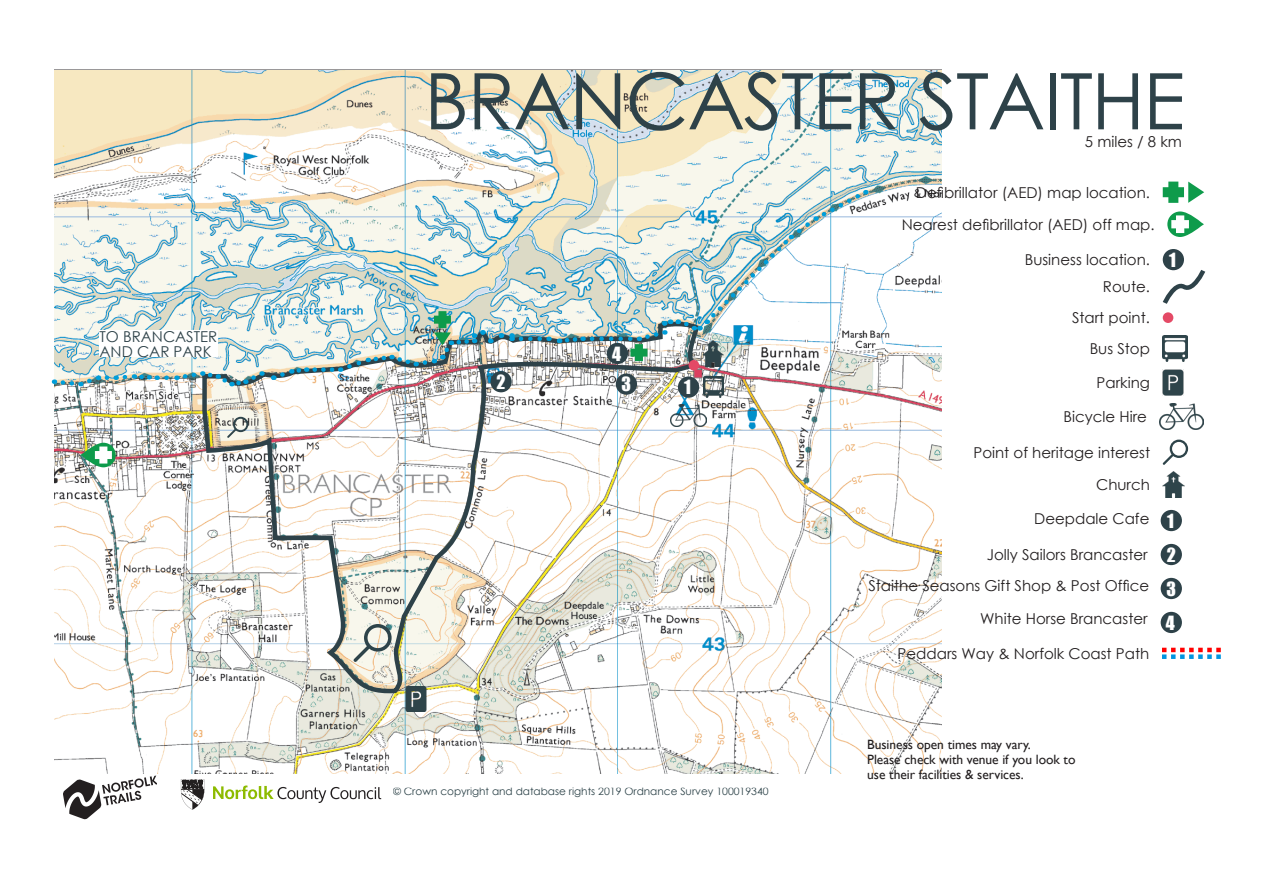
<style>
.page{position:relative;width:1263px;height:893px;background:#fff}
.page>*{position:absolute;margin:0;border:0;box-sizing:border-box;transform-origin:0 0}
.t1{font:78px "Century Gothic";letter-spacing:-.02em;color:#2e4249}
.t2{font:18px "Impact";color:#fff}
.t3{font:15px "Century Gothic";color:#231f20}
.t4{font:15px "Century Gothic";color:#2e4249}
.t5{font:13.5px "Gill Sans";letter-spacing:-.005em;color:#231f20}
.t6{font:10.5px "Century Gothic";color:#2d4349}
</style>
<div class="page">
<img style="left:54px;top:71px;width:887px;height:702px">
<svg style="left:213px;top:785px;width:168px;height:18px"></svg>
<svg style="left:181px;top:779px;width:23px;height:31px"></svg>
<svg style="left:63px;top:775px;width:94px;height:44px"></svg>
<svg style="left:200px;top:321px;width:502px;height:374px"></svg>
<div style="left:616px;top:373px;width:21px;height:22px;background:#2e4249;border-radius:50%"></div>
<div style="left:490px;top:371px;width:22px;height:21px;background:#2e4249;border-radius:50%"></div>
<div style="left:678px;top:376px;width:21px;height:22px;background:#2e4249;border-radius:50%"></div>
<div style="left:607px;top:343px;width:21px;height:21px;background:#2e4249;border-radius:50%"></div>
<svg style="left:80px;top:443px;width:36px;height:24px"></svg>
<div style="left:688px;top:360px;width:11px;height:11px;background:#e44a66;border-radius:50%"></div>
<img style="left:703px;top:376px;width:21px;height:22px">
<img style="left:405px;top:686px;width:21px;height:26px">
<img style="left:702px;top:361px;width:22px;height:5px">
<img style="left:670px;top:405px;width:37px;height:21px">
<svg style="left:1163px;top:182px;width:41px;height:21px"></svg>
<svg style="left:1162px;top:266px;width:44px;height:38px"></svg>
<div style="left:1163px;top:249px;width:21px;height:21px;background:#2e4249;border-radius:50%"></div>
<div style="left:1163px;top:312px;width:10px;height:11px;background:#e44a66;border-radius:50%"></div>
<img style="left:1163px;top:336px;width:24px;height:25px">
<img style="left:1163px;top:370px;width:20px;height:25px">
<img style="left:1160px;top:404px;width:43px;height:25px">
<img style="left:1163px;top:472px;width:21px;height:25px">
<svg style="left:1167px;top:211px;width:37px;height:26px"></svg>
<div style="left:1161px;top:510px;width:21px;height:21px;background:#2e4249;border-radius:50%"></div>
<div style="left:1161px;top:544px;width:21px;height:21px;background:#2e4249;border-radius:50%"></div>
<div style="left:1161px;top:578px;width:21px;height:21px;background:#2e4249;border-radius:50%"></div>
<div style="left:1161px;top:612px;width:21px;height:21px;background:#2e4249;border-radius:50%"></div>
<div style="left:100px;top:331px;width:118px;height:26px;background:#fff"></div>
<svg style="left:54px;top:374px;width:45px;height:15px"></svg>
<svg style="left:107px;top:375px;width:10px;height:5px"></svg>
<svg style="left:125px;top:372px;width:33px;height:10px"></svg>
<svg style="left:167px;top:367px;width:126px;height:21px"></svg>
<svg style="left:299px;top:367px;width:8px;height:6px"></svg>
<img style="left:315px;top:311px;width:199px;height:61px">
<svg style="left:521px;top:334px;width:63px;height:12px"></svg>
<svg style="left:592px;top:188px;width:275px;height:173px"></svg>
<svg style="left:353px;top:624px;width:39px;height:38px"></svg>
<svg style="left:227px;top:417px;width:21px;height:21px"></svg>
<svg style="left:1163px;top:440px;width:25px;height:25px"></svg>
<svg style="left:1162px;top:648px;width:59px;height:11px"></svg>
<p class="t4" style="left:100px;top:326px;width:119px">TO BRANCASTER</p>
<p class="t4" style="left:100px;top:341px;width:114px">AND CAR PARK</p>
<p class="t1" style="left:424px;top:47px;width:762px">BRANCASTER STAITHE</p>
<p class="t3" style="left:1085px;top:131px;width:99px">5 miles / 8 km</p>
<p class="t3" style="left:916px;top:182px;width:235px">Defibrillator (AED) map location.</p>
<p class="t2" style="left:612px;top:339px;width:10px">4</p>
<p class="t2" style="left:496px;top:368px;width:11px">2</p>
<p class="t2" style="left:622px;top:370px;width:11px">3</p>
<p class="t2" style="left:684px;top:373px;width:8px">1</p>
<p class="t6" style="left:393px;top:784px;width:377px">© Crown copyright and database rights 2019 Ordnance Survey 100019340</p>
<p class="t3" style="left:902px;top:214px;width:254px">Nearest defibrillator (AED) off map.</p>
<p class="t3" style="left:1025px;top:249px;width:127px">Business location.</p>
<p class="t3" style="left:1103px;top:277px;width:49px">Route.</p>
<p class="t3" style="left:1072px;top:307px;width:79px">Start point.</p>
<p class="t3" style="left:1090px;top:338px;width:62px">Bus Stop</p>
<p class="t3" style="left:1096px;top:372px;width:55px">Parking</p>
<p class="t3" style="left:1063px;top:406px;width:85px">Bicycle Hire</p>
<p class="t3" style="left:973px;top:442px;width:178px">Point of heritage interest</p>
<p class="t3" style="left:1096px;top:474px;width:55px">Church</p>
<p class="t3" style="left:1034px;top:508px;width:117px">Deepdale Cafe</p>
<p class="t3" style="left:987px;top:544px;width:162px">Jolly Sailors Brancaster</p>
<p class="t3" style="left:868px;top:576px;width:282px">Staithe Seasons Gift Shop &amp; Post Office</p>
<p class="t3" style="left:980px;top:608px;width:169px">White Horse Brancaster</p>
<p class="t3" style="left:898px;top:643px;width:253px">Peddars Way &amp; Norfolk Coast Path</p>
<p class="t2" style="left:1169px;top:246px;width:8px">1</p>
<p class="t2" style="left:1167px;top:507px;width:8px">1</p>
<p class="t2" style="left:1167px;top:541px;width:11px">2</p>
<p class="t2" style="left:1166px;top:575px;width:11px">3</p>
<p class="t2" style="left:1166px;top:608px;width:10px">4</p>
<p class="t5" style="left:867px;top:736px;width:165px">Business open times may vary.</p>
<p class="t5" style="left:867px;top:751px;width:210px">Please check with venue if you look to</p>
<p class="t5" style="left:867px;top:766px;width:158px">use their facilities &amp; services.</p>
</div>
